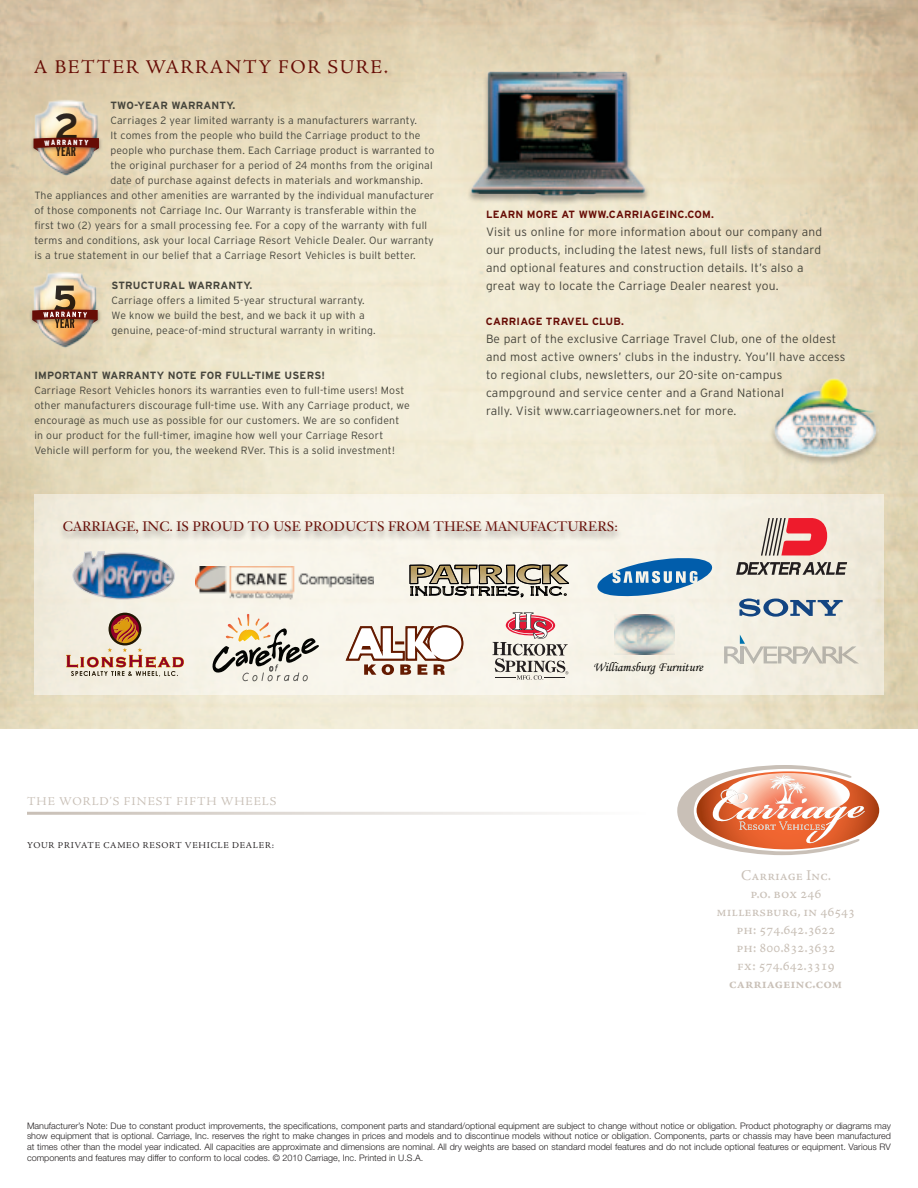
<style>
.page{position:relative;width:918px;height:1188px;background:#fff}
.page>*{position:absolute;margin:0;border:0;box-sizing:border-box;transform-origin:0 0}
.t1{font:700 37.5px "Interstate";color:#231f20}
.t2{font:19.5px "Adobe Jenson Pro";letter-spacing:.1em;color:#670d06}
.t3{font:15px/18px "Adobe Jenson Pro";color:#c9c0b7;text-align:center}
.t4{font:600 15px "Adobe Jenson Pro";color:#c9c0b7}
.t5{font:700 extra-condensed 13.8px "Interstate";color:#231f20}
.t6{font:13.5px "Janson Text";color:#670d06}
.t7{font:13.05px "Monotype Corsiva";color:#040503}
.t8{font:300 12px/18px "Interstate";letter-spacing:.02em;color:#46453c}
.t9{font:12px "Adobe Jenson Pro";color:#c9c0b7}
.t10{font:300 10.5px/15px "Interstate";letter-spacing:.02em;color:#46453c}
.t11{font:700 10.5px "Interstate";letter-spacing:.02em;color:#46453c}
.t12{font:700 10.5px "Interstate";letter-spacing:.02em;color:#670d06}
.t13{font:300 9px/10.8px "Helvetica Neue";color:#231f20;text-align:justify}
.t14{font:9px "Adobe Jenson Pro";letter-spacing:.175em;color:#231f20}
.t15{font:900 condensed 7.5px "Interstate";color:#fff}
</style>
<div class="page">
<svg style="left:677px;top:765px;width:202px;height:90px"></svg>
<hr style="left:27px;top:812px;width:619px;height:3px;background:#c9c0b7">
<img style="left:28px;top:94px;width:76px;height:87px">
<div style="left:30px;top:135px;width:72px;height:17px;background:#231f20;opacity:.5"></div>
<div style="left:34px;top:494px;width:850px;height:201px;background:linear-gradient(to bottom,#f5f1e4,#f4f1e4)"></div>
<div style="left:769px;top:377px;width:113px;height:88px;background:#231f20;opacity:.25"></div>
<img style="left:772px;top:370px;width:106px;height:100px">
<img style="left:455px;top:63px;width:205px;height:153px">
<svg style="left:213px;top:614px;width:106px;height:67px;background:#d0cbbd"></svg>
<img style="left:196px;top:566px;width:178px;height:34px">
<svg style="left:66px;top:613px;width:118px;height:64px;background:#dcc5b3"></svg>
<svg style="left:609px;top:612px;width:70px;height:45px"></svg>
<img style="left:614px;top:615px;width:60px;height:40px">
<div style="left:589px;top:658px;width:120px;height:20px;background:#f4f1e4"></div>
<svg style="left:724px;top:635px;width:135px;height:29px;background:#e0ddd1"></svg>
<div style="left:58px;top:520px;width:564px;height:23px;background:#231f20;opacity:.25"></div>
<svg style="left:591px;top:558px;width:127px;height:40px;background:#7faaca"></svg>
<svg style="left:739px;top:598px;width:104px;height:19px;background:#95a7b8"></svg>
<svg style="left:344px;top:624px;width:120px;height:51px"></svg>
<svg style="left:410px;top:542px;width:159px;height:55px;background:#c3bdae"></svg>
<svg style="left:492px;top:612px;width:76px;height:68px;background:#cfbbb7"></svg>
<img style="left:72px;top:551px;width:103px;height:49px">
<img style="left:27px;top:266px;width:78px;height:87px">
<div style="left:29px;top:307px;width:72px;height:17px;background:#231f20;opacity:.5"></div>
<img style="left:32px;top:286px;width:66px;height:42px">
<svg style="left:761px;top:518px;width:66px;height:38px;background:#d96d70"></svg>
<svg style="left:736px;top:562px;width:111px;height:13px"></svg>
<svg style="left:34px;top:138px;width:65px;height:14px"></svg>
<h2 class="t2" style="left:34px;top:55px;width:356px">A BETTER WARRANTY FOR SURE.</h2>
<p class="t11" style="left:110px;top:99px;width:126px">TWO-YEAR WARRANTY.</p>
<p class="t10" style="left:110px;top:113px;width:308px">Carriages 2 year limited warranty is a manufacturers warranty.</p>
<p class="t10" style="left:110px;top:128px;width:312px">It comes from the people who build the Carriage product to the</p>
<p class="t10" style="left:110px;top:143px;width:326px">people who purchase them. Each Carriage product is warranted to</p>
<p class="t10" style="left:110px;top:158px;width:324px">the original purchaser for a period of 24 months from the original</p>
<p class="t10" style="left:110px;top:173px;width:314px">date of purchase against defects in materials and workmanship.</p>
<p class="t10" style="left:34px;top:188px;width:401px">The appliances and other amenities are warranted by the individual manufacturer</p>
<p class="t10" style="left:34px;top:203px;width:384px">of those components not Carriage Inc. Our Warranty is transferable within the</p>
<p class="t10" style="left:34px;top:218px;width:394px">first two (2) years for a small processing fee. For a copy of the warranty with full</p>
<p class="t10" style="left:34px;top:233px;width:401px">terms and conditions, ask your local Carriage Resort Vehicle Dealer. Our warranty</p>
<p class="t10" style="left:34px;top:248px;width:383px">is a true statement in our belief that a Carriage Resort Vehicles is built better.</p>
<p class="t11" style="left:112px;top:279px;width:142px">STRUCTURAL WARRANTY.</p>
<p class="t10" style="left:112px;top:293px;width:266px">Carriage offers a limited 5-year structural warranty.<br>We know we build the best, and we back it up with a genuine, peace-of-mind structural warranty in writing.</p>
<p class="t11" style="left:34px;top:369px;width:292px">I MPORTANT WARRANTY NOTE FOR FULL-TIME USERS!</p>
<p class="t10" style="left:34px;top:383px;width:377px">Carriage Resort Vehicles honors its warranties even to full-time users! Most other manufacturers discourage full-time use. With any Carriage product, we encourage as much use as possible for our customers. We are so confident in our product for the full-timer, imagine how well your Carriage Resort Vehicle will perform for you, the weekend RVer. This is a solid investment!</p>
<h1 class="t1" style="left:53px;top:106px;width:27px">2</h1>
<h3 class="t5" style="left:56px;top:144px;width:22px">YEAR</h3>
<p class="t15" style="left:62px;top:138px;width:6px">R</p>
<p class="t12" style="left:486px;top:208px;width:103px">LEARN MORE AT WWW</p>
<p class="t12" style="left:606px;top:208px;width:109px">.CARRIAGEINC.COM.</p>
<p class="t8" style="left:486px;top:223px;width:338px">Visit us online for more information about our company and our products, including the latest news, full lists of standard and optional features and construction details. It’s also a great way to locate the Carriage Dealer nearest you.</p>
<p class="t12" style="left:486px;top:316px;width:139px">CARRIAGE TRAVEL CLUB.</p>
<p class="t8" style="left:486px;top:330px;width:361px">Be part of the exclusive Carriage Travel Club, one of the oldest and most active owners’ clubs in the industry. You’ll have access to regional clubs, newsletters, our 20-site on-campus campground and service center and a Grand National<br>rally. Visit www.carriageowners.net for more.</p>
<p class="t6" style="left:63px;top:518px;width:556px">CARRIAGE, INC. IS PROUD TO USE PRODUCTS FROM THESE MANUFACTURERS:</p>
<p class="t9" style="left:27px;top:794px;width:11px">THE</p>
<p class="t9" style="left:59px;top:794px;width:11px">WORLD</p>
<p class="t9" style="left:110px;top:794px;width:23px">’S FINEST</p>
<p class="t9" style="left:177px;top:794px;width:9px">FIFTH</p>
<p class="t9" style="left:221px;top:794px;width:11px">WHEELS</p>
<p class="t14" style="left:27px;top:840px;width:249px">YOUR PRIVATE CAMEO RESORT VEHICLE DEALER:</p>
<p class="t7" style="left:593px;top:662px;width:111px">Williamsburg Furniture</p>
<h3 class="t3" style="left:717px;top:867px;width:140px">CARRIAGE INC.<br>P.O. BOX 246<br>MILLERSBURG, IN 46543<br>PH: 574.642.3622<br>PH: 800.832.3632<br>FX: 574.642.3319</h3>
<h3 class="t4" style="left:729px;top:975px;width:115px">carriageinc.com</h3>
<p class="t13" style="left:27px;top:1120px;width:866px">Manufacturer’s Note: Due to constant product improvements, the specifications, component parts and standard/optional equipment are subject to change without notice or obligation. Product photography or diagrams may show equipment that is optional. Carriage, Inc. reserves the right to make changes in prices and models and to discontinue models without notice or obligation. Components, parts or chassis may have been manufactured at times other than the model year indicated. All capacities are approximate and dimensions are nominal. All dry weights are based on standard model features and do not include optional features or equipment. Various RV components and features may differ to conform to local codes. © 2010 Carriage, Inc. Printed in U.S.A.</p>
</div>
